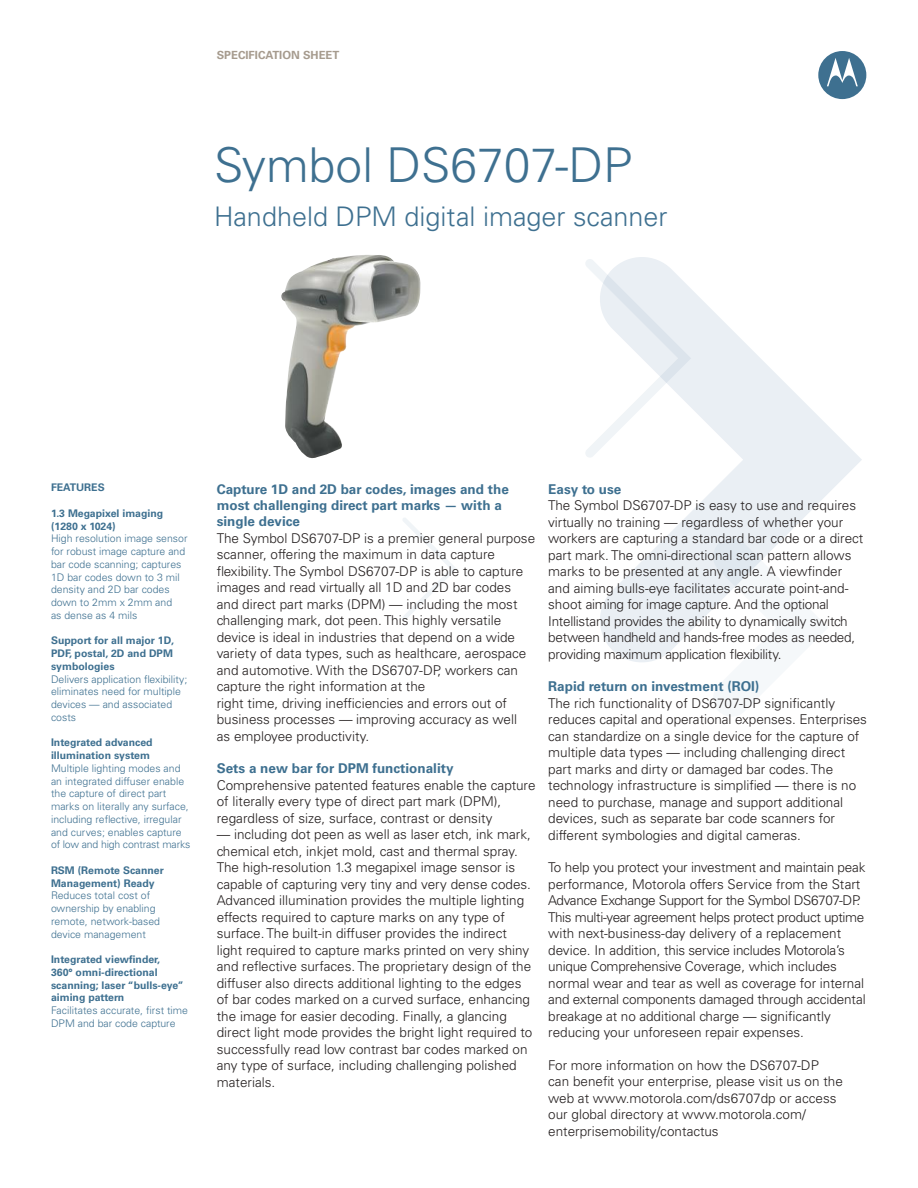
<style>
.page{position:relative;width:918px;height:1188px;background:#fff}
.page>*{position:absolute;margin:0;border:0;box-sizing:border-box;transform-origin:0 0}
.t1{font:300 48px "Univers LT Std";color:#3e7090}
.t2{font:300 27px "Univers LT Std";color:#3e7090}
.t3{font:300 13.5px/16.5px "Univers LT Std";color:#241f1f}
.t4{font:700 13.5px/16.4px "Univers LT Std";color:#3e7090}
.t5{font:700 11.25px "Univers LT Std";color:#a69b8e}
.t6{font:300 10.5px/12.8px "Univers LT Std";color:#3e7090}
.t7{font:700 10.5px/12.8px "Univers LT Std";color:#3e7090}
</style>
<div class="page">
<svg style="left:600px;top:257px;width:262px;height:405px"></svg>
<svg style="left:403px;top:518px;width:53px;height:102px"></svg>
<svg style="left:712px;top:537px;width:116px;height:125px"></svg>
<svg style="left:586px;top:259px;width:105px;height:199px"></svg>
<svg style="left:818px;top:51px;width:48px;height:48px"></svg>
<img style="left:281px;top:255px;width:140px;height:204px">
<p class="t5" style="left:217px;top:49px;width:110px">SPECIFICATION Sheet</p>
<h1 class="t1" style="left:214px;top:136px;width:420px">Symbol DS6707-DP</h1>
<h2 class="t2" style="left:214px;top:200px;width:455px">Handheld DPM digital imager scanner</h2>
<p class="t7" style="left:51px;top:481px;width:55px">FEATURES</p>
<p class="t7" style="left:51px;top:507px;width:114px">1.3 Megapixel imaging (1280 x 1024)</p>
<p class="t6" style="left:51px;top:532px;width:138px">High resolution image sensor for robust image capture and bar code scanning; captures<br>1D bar codes down to 3 mil density and 2D bar codes down to 2mm x 2mm and<br>as dense as 4 mils</p>
<p class="t7" style="left:51px;top:634px;width:125px;text-align:justify">Support for all major 1D, PDF, postal, 2D and DPM symbologies</p>
<p class="t6" style="left:51px;top:673px;width:138px">Delivers application flexibility; eliminates need for multiple devices — and associated costs</p>
<p class="t7" style="left:51px;top:736px;width:103px">Integrated advanced illumination system</p>
<p class="t6" style="left:51px;top:762px;width:141px">Multiple lighting modes and an integrated diffuser enable the capture of direct part marks on literally any surface, including reflective, irregular and curves; enables capture of low and high contrast marks</p>
<p class="t7" style="left:51px;top:864px;width:114px">RSM (Remote Scanner<br>Management) Ready</p>
<p class="t6" style="left:51px;top:889px;width:111px">Reduces total cost of ownership by enabling remote, network-based device management</p>
<p class="t7" style="left:51px;top:953px;width:134px">Integrated viewfinder,<br>360° omni-directional scanning; laser “bulls-eye” aiming pattern</p>
<p class="t6" style="left:51px;top:1004px;width:139px">Facilitates accurate, first time<br>DPM and bar code capture</p>
<p class="t4" style="left:217px;top:481px;width:294px">Capture 1D and 2D bar codes, images and the most challenging direct part marks — with a single device</p>
<p class="t3" style="left:217px;top:530px;width:320px">The Symbol DS6707-DP is a premier general purpose scanner, offering the maximum in data capture flexibility. The Symbol DS6707-DP is able to capture images and read virtually all 1D and 2D bar codes and direct part marks (DPM) — including the most challenging mark, dot peen. This highly versatile device is ideal in industries that depend on a wide variety of data types, such as healthcare, aerospace and automotive. With the DS6707-DP, workers can capture the right information at the<br>right time, driving inefficiencies and errors out of business processes — improving accuracy as well<br>as employee productivity.</p>
<p class="t4" style="left:217px;top:760px;width:238px">Sets a new bar for DPM functionality</p>
<p class="t3" style="left:217px;top:777px;width:320px">Comprehensive patented features enable the capture of literally every type of direct part mark (DPM), regardless of size, surface, contrast or density</p>
<p class="t3" style="left:217px;top:826px;width:317px">— including dot peen as well as laser etch, ink mark, chemical etch, inkjet mold, cast and thermal spray.<br>The high-resolution 1.3 megapixel image sensor is capable of capturing very tiny and very dense codes.<br>Advanced illumination provides the multiple lighting effects required to capture marks on any type of surface. The built-in diffuser provides the indirect light required to capture marks printed on very shiny and reflective surfaces. The proprietary design of the diffuser also directs additional lighting to the edges of bar codes marked on a curved surface, enhancing the image for easier decoding. Finally, a glancing direct light mode provides the bright light required to successfully read low contrast bar codes marked on any type of surface, including challenging polished materials.</p>
<p class="t4" style="left:548px;top:481px;width:75px">Easy to use</p>
<p class="t3" style="left:548px;top:497px;width:317px">The Symbol DS6707-DP is easy to use and requires virtually no training — regardless of whether your workers are capturing a standard bar code or a direct part mark. The omni-directional scan pattern allows marks to be presented at any angle. A viewfinder and aiming bulls-eye facilitates accurate point-and&shy;shoot aiming for image capture. And the optional Intellistand provides the ability to dynamically switch between handheld and hands-free modes as needed, providing maximum application flexibility.</p>
<p class="t4" style="left:548px;top:678px;width:213px">Rapid return on investment (ROI)</p>
<p class="t3" style="left:548px;top:695px;width:320px">The rich functionality of DS6707-DP significantly reduces capital and operational expenses. Enterprises can standardize on a single device for the capture of multiple data types — including challenging direct part marks and dirty or damaged bar codes. The technology infrastructure is simplified — there is no need to purchase, manage and support additional devices, such as separate bar code scanners for different symbologies and digital cameras.</p>
<p class="t3" style="left:548px;top:859px;width:319px">To help you protect your investment and maintain peak performance, Motorola offers Service from the Start Advance Exchange Support for the Symbol DS6707-DP.<br>This multi-year agreement helps protect product uptime with next-business-day delivery of a replacement device. In addition, this service includes Motorola’s unique Comprehensive Coverage, which includes normal wear and tear as well as coverage for internal and external components damaged through accidental breakage at no additional charge — significantly reducing your unforeseen repair expenses.</p>
<p class="t3" style="left:548px;top:1057px;width:296px">For more information on how the DS6707-DP can benefit your enterprise, please visit us on the web at www.motorola.com/ds6707dp or access our global directory at www.motorola.com/ enterprisemobility/contactus</p>
</div>
